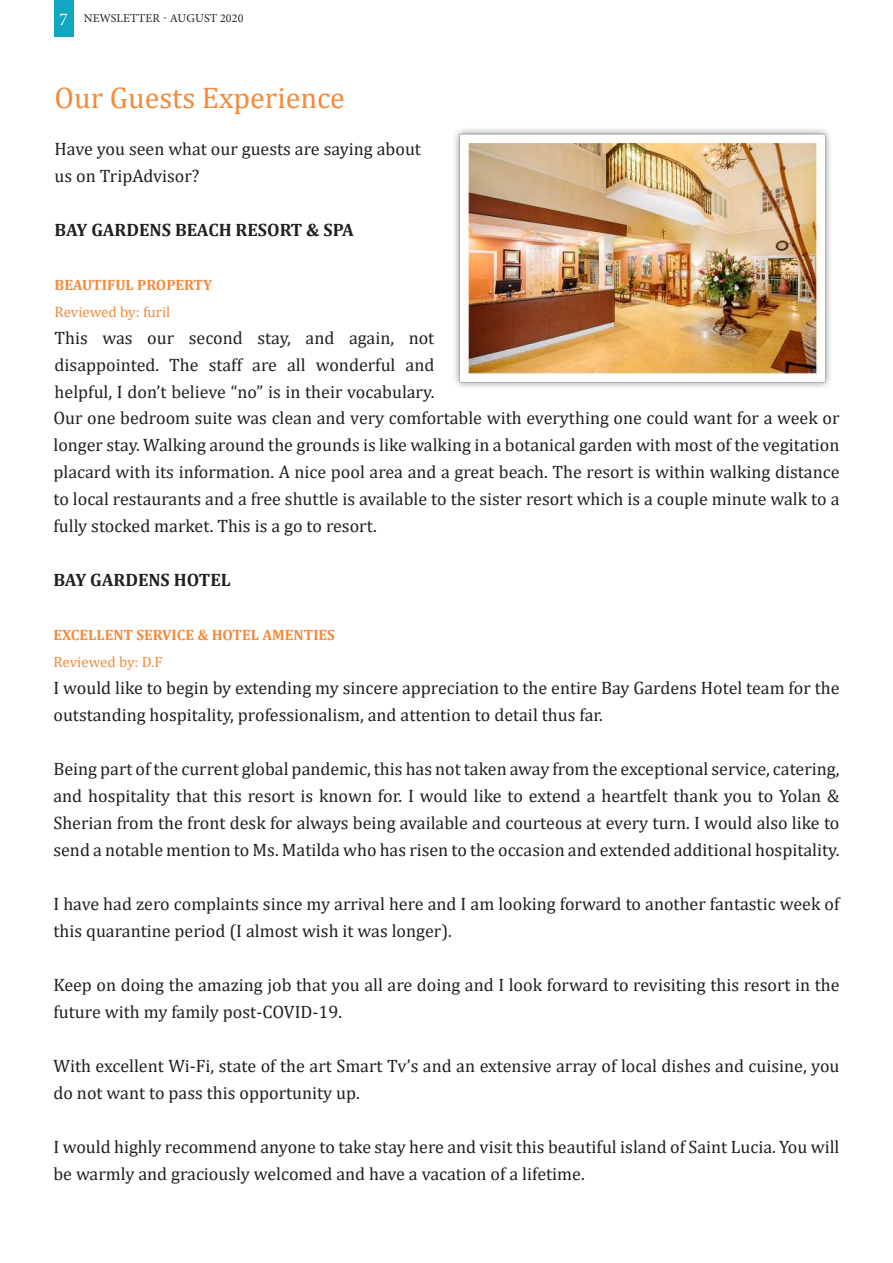
<style>
.page{position:relative;width:893px;height:1263px;background:#fff}
.page>*{position:absolute;margin:0;border:0;box-sizing:border-box;transform-origin:0 0}
.t1{font:30px "Cambria";color:#f58938}
.t2{font:18px/27px "Cambria";color:#231f20}
.t3{font:700 18px "Cambria";color:#231f20}
.t4{font:700 15px "Cambria";color:#f58938}
.t5{font:15px "Cambria";color:#f58938}
.t6{font:12px "Minion Pro";letter-spacing:.01em;color:#231f20}
.s1{font-size:18px;color:#fff}
</style>
<div class="page">
<div style="left:54px;top:0;width:19px;height:36px;background:#11a7c1"></div>
<img style="left:454px;top:129px;width:377px;height:259px">
<p class="t6" style="left:59px;top:11px;width:186px"><span class="s1">7</span> NEWSLETTER - AUGUST 2020</p>
<h1 class="t1" style="left:55px;top:80px;width:292px">Our Guests Experience</h1>
<p class="t2" style="left:55px;top:135px;width:368px">Have you seen what our guests are saying about us on TripAdvisor?</p>
<p class="t3" style="left:55px;top:217px;width:301px">BAY GARDENS BEACH RESORT &amp; SPA</p>
<p class="t4" style="left:55px;top:274px;width:159px">BEAUTIFUL PROPERTY</p>
<p class="t5" style="left:55px;top:303px;width:117px">Reviewed by: furil</p>
<p class="t2" style="left:53px;top:324px;width:788px">This was our second stay, and again, not<br>disappointed. The staff are all wonderful and<br>helpful, I don’t believe “no” is in their vocabulary.<br>Our one bedroom suite was clean and very comfortable with everything one could want for a week or longer stay. Walking around the grounds is like walking in a botanical garden with most of the vegitation placard with its information. A nice pool area and a great beach. The resort is within walking distance to local restaurants and a free shuttle is available to the sister resort which is a couple minute walk to a fully stocked market. This is a go to resort.</p>
<p class="t3" style="left:53px;top:567px;width:179px">BAY GARDENS HOTEL</p>
<p class="t4" style="left:53px;top:624px;width:283px">EXCELLENT SERVICE &amp; HOTEL AMENTIES</p>
<p class="t5" style="left:53px;top:653px;width:111px">Reviewed by: D.F</p>
<p class="t2" style="left:53px;top:674px;width:788px">I would like to begin by extending my sincere appreciation to the entire Bay Gardens Hotel team for the outstanding hospitality, professionalism, and attention to detail thus far.</p>
<p class="t2" style="left:53px;top:755px;width:788px;text-align:justify">Being part of the current global pandemic, this has not taken away from the exceptional service, catering, and hospitality that this resort is known for. I would like to extend a heartfelt thank you to Yolan &amp; Sherian from the front desk for always being available and courteous at every turn. I would also like to send a notable mention to Ms. Matilda who has risen to the occasion and extended additional hospitality.</p>
<p class="t2" style="left:53px;top:890px;width:788px">I have had zero complaints since my arrival here and I am looking forward to another fantastic week of this quarantine period (I almost wish it was longer).</p>
<p class="t2" style="left:53px;top:971px;width:788px">Keep on doing the amazing job that you all are doing and I look forward to revisiting this resort in the future with my family post-COVID-19.</p>
<p class="t2" style="left:53px;top:1052px;width:787px">With excellent Wi-Fi, state of the art Smart Tv’s and an extensive array of local dishes and cuisine, you do not want to pass this opportunity up.</p>
<p class="t2" style="left:53px;top:1133px;width:787px">I would highly recommend anyone to take stay here and visit this beautiful island of Saint Lucia. You will be warmly and graciously welcomed and have a vacation of a lifetime.</p>
</div>
